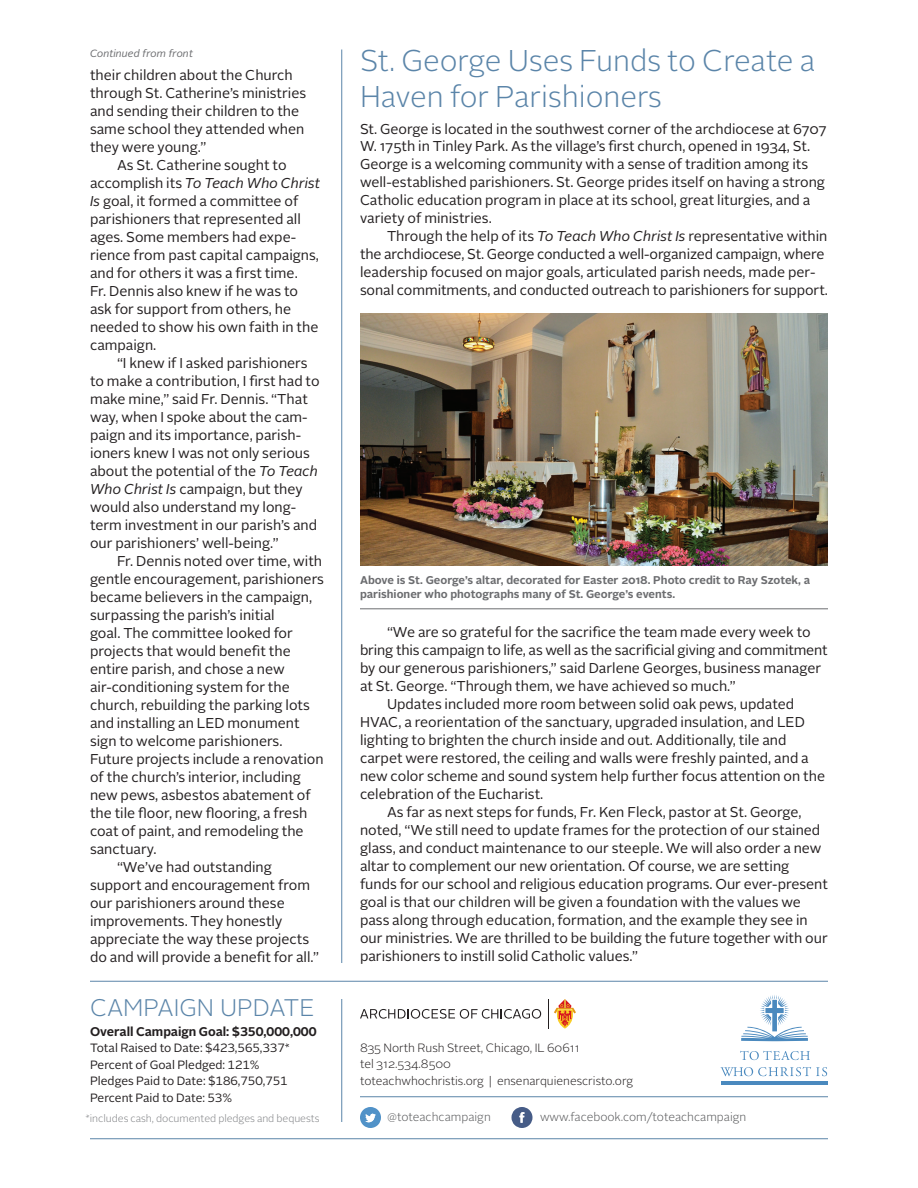
<style>
.page{position:relative;width:918px;height:1188px;background:#fff}
.page>*{position:absolute;margin:0;border:0;box-sizing:border-box;transform-origin:0 0}
.t1{font:300 30px/36px "Alright Sans";color:#5b85a9}
.t2{font:300 24px "Alright Sans";color:#5b85a9}
.t3{font:14.25px/18px "Alright Sans";color:#231f20}
.t4{font:700 12.6px "Alright Sans";color:#231f20}
.t5{font:12px/16.5px "Alright Sans";color:#231f20}
.t6{font:300 12px/16.5px "Alright Sans";color:#231f20}
.t7{font:300 12px "Alright Sans";color:#57585a}
.t8{font:700 11.25px/14.2px "Alright Sans";color:#6c6d70}
.t9{font:300 10.5px "Alright Sans";letter-spacing:-.005em;color:#808285}
.t10{font:italic 10.5px "Alright Sans";color:#6c6d70}
.s1{font-style:italic}
</style>
<div class="page">
<hr style="left:90px;top:981px;width:738px;height:1px;background:#5b85a9">
<hr style="left:90px;top:1138px;width:738px;height:1px;background:#5b85a9">
<svg style="left:740px;top:1051px;width:70px;height:9px"></svg>
<svg style="left:720px;top:1067px;width:107px;height:9px"></svg>
<hr style="left:721px;top:1083px;width:107px;height:1px;background:#4a89be">
<hr style="left:721px;top:1081px;width:107px;height:1px;background:#4a89be">
<svg style="left:741px;top:995px;width:67px;height:46px"></svg>
<svg style="left:360px;top:1107px;width:21px;height:21px"></svg>
<svg style="left:512px;top:1107px;width:20px;height:21px"></svg>
<hr style="left:548px;top:999px;width:1px;height:30px;background:#231f20">
<svg style="left:360px;top:1009px;width:181px;height:10px"></svg>
<svg style="left:554px;top:999px;width:22px;height:30px"></svg>
<hr style="left:360px;top:1096px;width:468px;height:1px;background:#5b85a9">
<hr style="left:360px;top:609px;width:468px;height:1px;background:#6c6d70">
<img style="left:360px;top:314px;width:468px;height:252px">
<hr style="left:341px;top:50px;width:1px;height:913px;background:#5b85a9">
<hr style="left:341px;top:999px;width:1px;height:123px;background:#5b85a9">
<p class="t10" style="left:90px;top:46px;width:105px">Continued from front</p>
<p class="t3" style="left:90px;top:66px;width:218px">their children about the Church through St. Catherine’s ministries and sending their children to the same school they attended when they were young.”</p>
<p class="t3" style="left:90px;top:156px;width:232px;text-indent:27px">As St. Catherine sought to accomplish its <span class="s1">To Teach Who Christ<br>Is</span> goal, it formed a committee of parishioners that represented all ages. Some members had expe&shy;rience from past capital campaigns, and for others it was a first time.<br>Fr. Dennis also knew if he was to ask for support from others, he needed to show his own faith in the campaign.</p>
<p class="t3" style="left:90px;top:354px;width:231px;text-indent:27px">“I knew if I asked parishioners to make a contribution, I first had to make mine,” said Fr. Dennis. “That way, when I spoke about the cam&shy;paign and its importance, parish&shy;ioners knew I was not only serious about the potential of the <span class="s1">To Teach Who Christ Is</span> campaign, but they would also understand my long&shy;term investment in our parish’s and our parishioners’ well-being.”</p>
<p class="t3" style="left:117px;top:552px;width:207px">Fr. Dennis noted over time, with</p>
<p class="t3" style="left:90px;top:570px;width:235px">gentle encouragement, parishioners</p>
<p class="t3" style="left:90px;top:588px;width:224px">became believers in the campaign,</p>
<p class="t3" style="left:90px;top:606px;width:186px">surpassing the parish’s initial</p>
<p class="t3" style="left:90px;top:624px;width:204px">goal. The committee looked for</p>
<p class="t3" style="left:90px;top:642px;width:202px">projects that would benefit the</p>
<p class="t3" style="left:90px;top:660px;width:196px">entire parish, and chose a new</p>
<p class="t3" style="left:90px;top:678px;width:201px">air-conditioning system for the</p>
<p class="t3" style="left:90px;top:696px;width:221px">church, rebuilding the parking lots</p>
<p class="t3" style="left:90px;top:714px;width:211px">and installing an LED monument</p>
<p class="t3" style="left:90px;top:732px;width:194px">sign to welcome parishioners.</p>
<p class="t3" style="left:90px;top:750px;width:235px">Future projects include a renovation</p>
<p class="t3" style="left:90px;top:768px;width:213px">of the church’s interior, including</p>
<p class="t3" style="left:90px;top:786px;width:222px">new pews, asbestos abatement of</p>
<p class="t3" style="left:90px;top:804px;width:219px">the tile floor, new flooring, a fresh</p>
<p class="t3" style="left:90px;top:822px;width:215px">coat of paint, and remodeling the</p>
<p class="t3" style="left:90px;top:840px;width:68px">sanctuary.</p>
<p class="t3" style="left:117px;top:858px;width:156px">“We’ve had outstanding</p>
<p class="t3" style="left:90px;top:876px;width:222px">support and encouragement from</p>
<p class="t3" style="left:90px;top:894px;width:196px">our parishioners around these</p>
<p class="t3" style="left:90px;top:912px;width:194px">improvements. They honestly</p>
<p class="t3" style="left:90px;top:930px;width:221px">appreciate the way these projects</p>
<p class="t3" style="left:90px;top:948px;width:230px">do and will provide a benefit for all.”</p>
<h2 class="t2" style="left:90px;top:991px;width:226px">CAMPAIGN UPDATE</h2>
<p class="t4" style="left:90px;top:1022px;width:228px">Overall Campaign Goal: $350,000,000</p>
<p class="t5" style="left:90px;top:1040px;width:201px">Total Raised to Date: $423,565,337*<br>Percent of Goal Pledged: 121%<br>Pledges Paid to Date: $186,750,751<br>Percent Paid to Date: 53%</p>
<h1 class="t1" style="left:360px;top:43px;width:457px">St. George Uses Funds to Create a<br>Haven for Parishioners</h1>
<p class="t3" style="left:360px;top:120px;width:468px">St. George is located in the southwest corner of the archdiocese at 6707<br>W. 175th in Tinley Park. As the village’s first church, opened in 1934, St.<br>George is a welcoming community with a sense of tradition among its well-established parishioners. St. George prides itself on having a strong Catholic education program in place at its school, great liturgies, and a variety of ministries.</p>
<p class="t3" style="left:360px;top:228px;width:469px;text-indent:27px">Through the help of its <span class="s1">To Teach Who Christ Is</span> representative within the archdiocese, St. George conducted a well-organized campaign, where leadership focused on major goals, articulated parish needs, made per&shy;sonal commitments, and conducted outreach to parishioners for support.</p>
<p class="t8" style="left:360px;top:573px;width:452px">Above is St. George’s altar, decorated for Easter 2018. Photo credit to Ray Szotek, a parishioner who photographs many of St. George’s events.</p>
<p class="t3" style="left:387px;top:624px;width:425px">“We are so grateful for the sacrifice the team made every week to</p>
<p class="t3" style="left:360px;top:642px;width:469px">bring this campaign to life, as well as the sacrificial giving and commitment</p>
<p class="t3" style="left:360px;top:660px;width:463px">by our generous parishioners,” said Darlene Georges, business manager</p>
<p class="t3" style="left:360px;top:678px;width:377px">at St. George. “Through them, we have achieved so much.”</p>
<p class="t3" style="left:387px;top:696px;width:409px">Updates included more room between solid oak pews, updated</p>
<p class="t3" style="left:360px;top:714px;width:446px">HVAC, a reorientation of the sanctuary, upgraded insulation, and LED</p>
<p class="t3" style="left:360px;top:732px;width:428px">lighting to brighten the church inside and out. Additionally, tile and</p>
<p class="t3" style="left:360px;top:750px;width:450px">carpet were restored, the ceiling and walls were freshly painted, and a</p>
<p class="t3" style="left:360px;top:768px;width:467px">new color scheme and sound system help further focus attention on the</p>
<p class="t3" style="left:360px;top:786px;width:185px">celebration of the Eucharist.</p>
<p class="t3" style="left:387px;top:804px;width:416px">As far as next steps for funds, Fr. Ken Fleck, pastor at St. George,</p>
<p class="t3" style="left:360px;top:822px;width:462px">noted, “We still need to update frames for the protection of our stained</p>
<p class="t3" style="left:360px;top:840px;width:463px">glass, and conduct maintenance to our steeple. We will also order a new</p>
<p class="t3" style="left:360px;top:858px;width:431px">altar to complement our new orientation. Of course, we are setting</p>
<p class="t3" style="left:360px;top:876px;width:470px">funds for our school and religious education programs. Our ever-present</p>
<p class="t3" style="left:360px;top:894px;width:442px">goal is that our children will be given a foundation with the values we</p>
<p class="t3" style="left:360px;top:912px;width:449px">pass along through education, formation, and the example they see in</p>
<p class="t3" style="left:360px;top:930px;width:469px">our ministries. We are thrilled to be building the future together with our</p>
<p class="t3" style="left:360px;top:948px;width:280px">parishioners to instill solid Catholic values.”</p>
<p class="t6" style="left:360px;top:1039px;width:275px">835 North Rush Street, Chicago, IL 60611<br>tel 312.534.8500<br>toteachwhochristis.org | ensenarquienescristo.org</p>
<p class="t9" style="left:86px;top:1111px;width:236px">*includes cash, documented pledges and bequests</p>
<p class="t7" style="left:387px;top:1108px;width:105px">@toteachcampaign</p>
<p class="t7" style="left:540px;top:1108px;width:208px">www.facebook.com/toteachcampaign</p>
</div>
